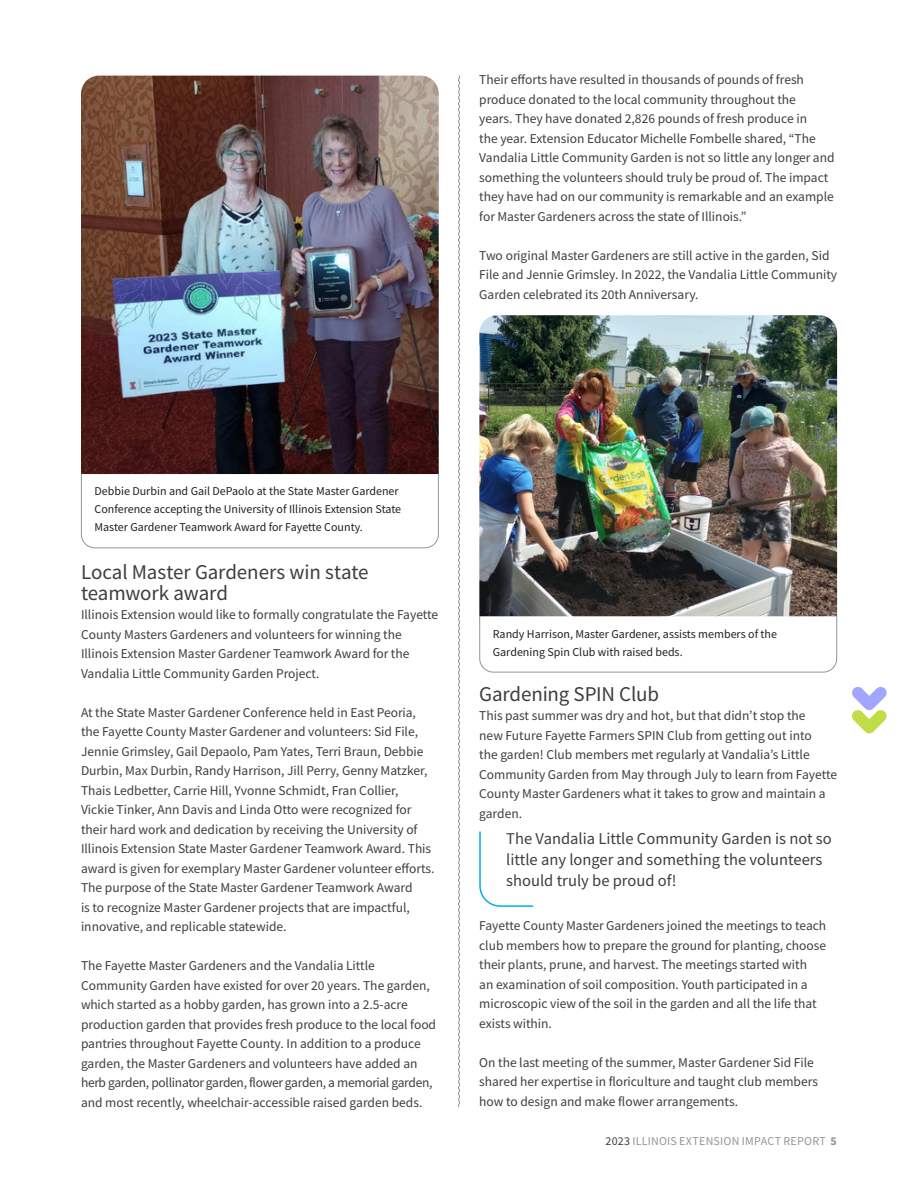
<style>
.page{position:relative;width:918px;height:1188px;background:#fff}
.page>*{position:absolute;margin:0;border:0;box-sizing:border-box;transform-origin:0 0}
.Article_Title{font:21px/21px "Source Sans Pro";letter-spacing:-.01em;color:#3e3e3f}
.Callout{font:16.5px/21px "Source Sans Pro";color:#3e3e3f}
.t1{font:13.5px/19.5px "Source Sans Variable";color:#3e3e3f}
.Image_Caption{font:12px/18px "Source Sans Pro";color:#231f20}
.t2{font:12px "Source Sans Variable";letter-spacing:.015em;color:#939598}
.s1{color:#3e3e3f}
</style>
<div class="page">
<svg style="left:458px;top:75px;width:2px;height:1032px"></svg>
<svg style="left:852px;top:687px;width:35px;height:47px"></svg>
<img style="left:81px;top:76px;width:358px;height:397px">
<img style="left:479px;top:315px;width:358px;height:301px">
<svg style="left:81px;top:473px;width:358px;height:76px"></svg>
<svg style="left:479px;top:616px;width:358px;height:57px"></svg>
<svg style="left:479px;top:831px;width:55px;height:76px"></svg>
<p class="t1" style="left:479px;top:70px;width:357px">Their efforts have resulted in thousands of pounds of fresh produce donated to the local community throughout the<br>years. They have donated 2,826 pounds of fresh produce in<br>the year. Extension Educator Michelle Fombelle shared, “The Vandalia Little Community Garden is not so little any longer and something the volunteers should truly be proud of. The impact they have had on our community is remarkable and an example for Master Gardeners across the state of Illinois.”</p>
<p class="t1" style="left:479px;top:246px;width:360px">Two original Master Gardeners are still active in the garden, Sid<br>File and Jennie Grimsley. In 2022, the Vandalia Little Community<br>Garden celebrated its 20th Anniversary.</p>
<p class="Image_Caption" style="left:94px;top:482px;width:308px">Debbie Durbin and Gail DePaolo at the State Master Gardener<br>Conference accepting the University of Illinois Extension State<br>Master Gardener Teamwork Award for Fayette County.</p>
<h2 class="Article_Title" style="left:81px;top:561px;width:289px">Local Master Gardeners win state teamwork award</h2>
<p class="t1" style="left:81px;top:605px;width:359px">Illinois Extension would like to formally congratulate the Fayette County Masters Gardeners and volunteers for winning the Illinois Extension Master Gardener Teamwork Award for the Vandalia Little Community Garden Project.</p>
<p class="t1" style="left:81px;top:703px;width:355px">At the State Master Gardener Conference held in East Peoria, the Fayette County Master Gardener and volunteers: Sid File, Jennie Grimsley, Gail Depaolo, Pam Yates, Terri Braun, Debbie Durbin, Max Durbin, Randy Harrison, Jill Perry, Genny Matzker, Thais Ledbetter, Carrie Hill, Yvonne Schmidt, Fran Collier, Vickie Tinker, Ann Davis and Linda Otto were recognized for their hard work and dedication by receiving the University of Illinois Extension State Master Gardener Teamwork Award. This award is given for exemplary Master Gardener volunteer efforts.<br>The purpose of the State Master Gardener Teamwork Award<br>is to recognize Master Gardener projects that are impactful, innovative, and replicable statewide.</p>
<p class="t1" style="left:81px;top:956px;width:357px">The Fayette Master Gardeners and the Vandalia Little Community Garden have existed for over 20 years. The garden, which started as a hobby garden, has grown into a 2.5-acre production garden that provides fresh produce to the local food pantries throughout Fayette County. In addition to a produce garden, the Master Gardeners and volunteers have added an herb garden, pollinator garden, flower garden, a memorial garden, and most recently, wheelchair-accessible raised garden beds.</p>
<p class="Image_Caption" style="left:493px;top:625px;width:286px">Randy Harrison, Master Gardener, assists members of the<br>Gardening Spin Club with raised beds.</p>
<h2 class="Article_Title" style="left:479px;top:683px;width:181px">Gardening SPIN Club</h2>
<p class="t1" style="left:479px;top:706px;width:359px">This past summer was dry and hot, but that didn’t stop the<br>new Future Fayette Farmers SPIN Club from getting out into<br>the garden! Club members met regularly at Vandalia’s Little Community Garden from May through July to learn from Fayette County Master Gardeners what it takes to grow and maintain a garden.</p>
<p class="Callout" style="left:506px;top:828px;width:327px">The Vandalia Little Community Garden is not so little any longer and something the volunteers should truly be proud of!</p>
<p class="t1" style="left:479px;top:916px;width:349px">Fayette County Master Gardeners joined the meetings to teach club members how to prepare the ground for planting, choose their plants, prune, and harvest. The meetings started with<br>an examination of soil composition. Youth participated in a microscopic view of the soil in the garden and all the life that exists within.</p>
<p class="t1" style="left:479px;top:1053px;width:340px">On the last meeting of the summer, Master Gardener Sid File shared her expertise in floriculture and taught club members how to design and make flower arrangements.</p>
<p class="t2" style="left:606px;top:1133px;width:233px"><span class="s1">2023</span> ILLINOIS EXTENSION IMPACT REPORT 5</p>
</div>
